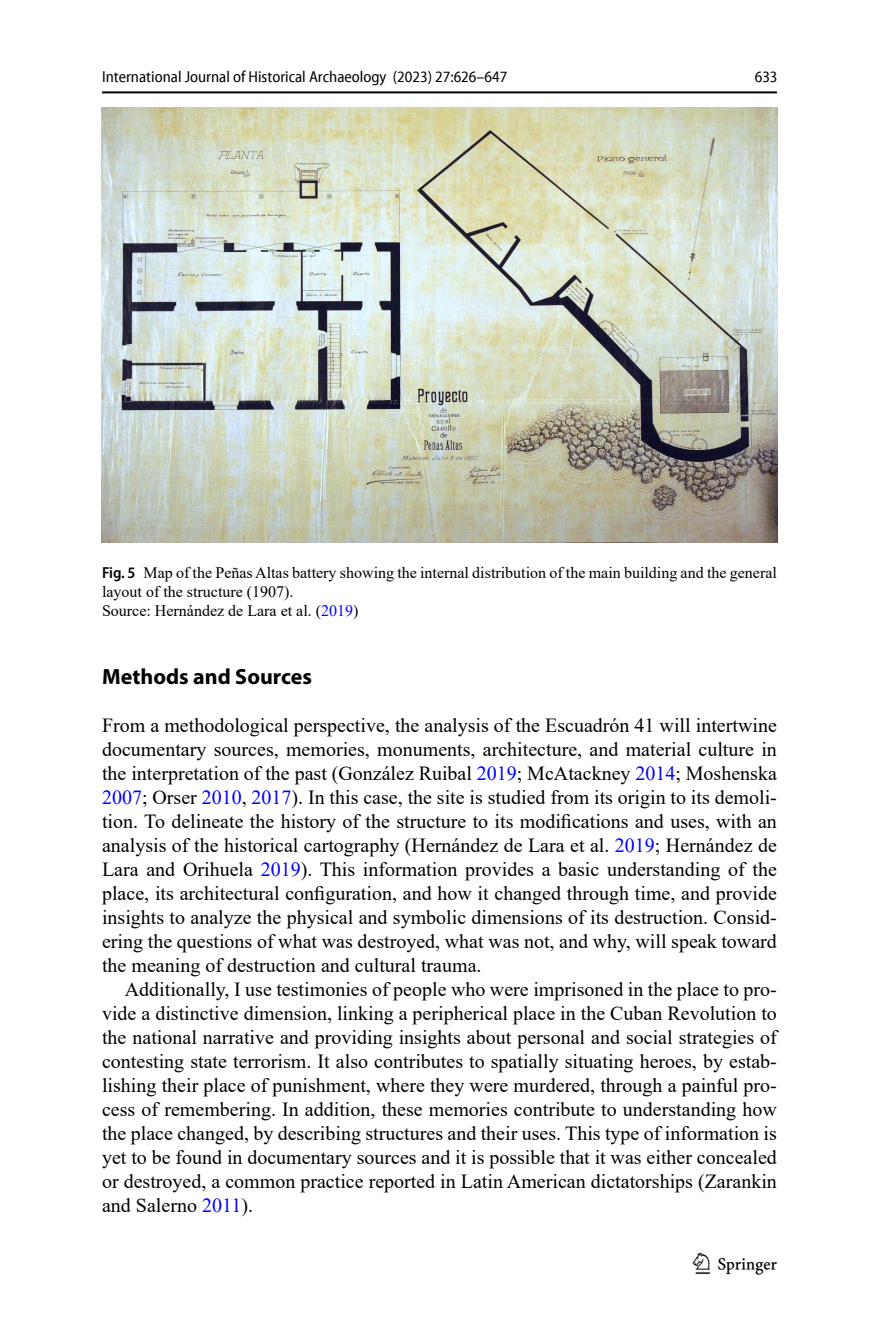
<style>
.page{position:relative;width:879px;height:1333px;background:#fff}
.page>*{position:absolute;margin:0;border:0;box-sizing:border-box;transform-origin:0 0}
.t1{font:30px "Springnew";color:#000}
.Head_1{font:700 22px "Myriad Pro";color:#000}
.Body_Text{font:20px/24px "Times New Roman PSMT2";color:#000;text-align:justify}
.Body_Text_Indent{font:20px/24px "Times New Roman PSMT2";color:#000;text-align:justify}
.Figure_Caption{font:16px/19px "Times New Roman PSMT2";color:#000}
.t2{font:16px "Myriad Pro Unic Semi Condensed 2";color:#000}
.Figure_Caption-2{font:16px "Times New Roman";color:#000}
.s1{font-family:"Myriad Pro";font-weight:600;font-stretch:semi-condensed}
.s2{font-family:"Times New Roman"}
.s3{color:#00f}
.s4{font-family:"Times New Roman PSMT2"}
.s5{font-family:"Times New Roman";color:#00f}
</style>
<div class="page">
<hr style="left:102px;top:91px;width:675px;height:2px;background:#000">
<img style="left:102px;top:108px;width:675px;height:434px">
<p class="t2" style="left:102px;top:70px;width:407px">International Journal of Historical Archaeology (2023) 27:626–647</p>
<p class="t2" style="left:755px;top:70px;width:24px">633</p>
<p class="Figure_Caption" style="left:102px;top:563px;width:676px"><span class="s1">Fig. 5</span> Map of the Peñas Altas battery showing the internal distribution of the main building and the general <span class="s2">layout of the structure (1907).</span></p>
<p class="Figure_Caption-2" style="left:102px;top:599px;width:258px">Source: Hernández de Lara et al. (<span class="s3">2019</span><span class="s4">)</span></p>
<p class="Head_1" style="left:102px;top:662px;width:211px">Methods and Sources</p>
<p class="Body_Text" style="left:102px;top:712px;width:676px"><span class="s2">From a methodological perspective, the analysis of the Escuadrón 41 will intertwine </span>documentary sources, memories, monuments, architecture, and material culture in the interpretation of the past (González Ruibal <span class="s5">2019</span>; McAtackney <span class="s5">2014</span>; Moshenska <span class="s5">2007</span>; Orser <span class="s5">2010</span>, <span class="s5">2017</span>). In this case, the site is studied from its origin to its demoli&shy;<span class="s2">tion. To delineate the history of the structure to its modifications and uses, with an analysis of the historical cartography (Hernández de Lara et al.</span> <span class="s5">2019</span>; Hernández de <span class="s2">Lara and Orihuela</span> <span class="s5">2019</span><span class="s2">). This information provides a basic understanding of the place, its architectural configuration, and how it changed through time, and provide </span>insights to analyze the physical and symbolic dimensions of its destruction. Consid&shy;ering the questions of what was destroyed, what was not, and why, will speak toward the meaning of destruction and cultural trauma.</p>
<p class="Body_Text_Indent" style="left:102px;top:976px;width:676px;text-indent:23px">Additionally, I use testimonies of people who were imprisoned in the place to pro&shy;<span class="s2">vide a distinctive dimension, linking a peripherical place in the Cuban Revolution to the national narrative and providing insights about personal and social strategies of </span>contesting state terrorism. It also contributes to spatially situating heroes, by estab&shy;lishing their place of punishment, where they were murdered, through a painful pro&shy;cess of remembering. In addition, these memories contribute to understanding how the place changed, by describing structures and their uses. This type of information is yet to be found in documentary sources and it is possible that it was either concealed <span class="s2">or destroyed, a common practice reported in Latin American dictatorships (Zarankin </span>and Salerno <span class="s5">2011</span>).</p>
<h1 class="t1" style="left:696px;top:1246px;width:83px">1 3</h1>
</div>
